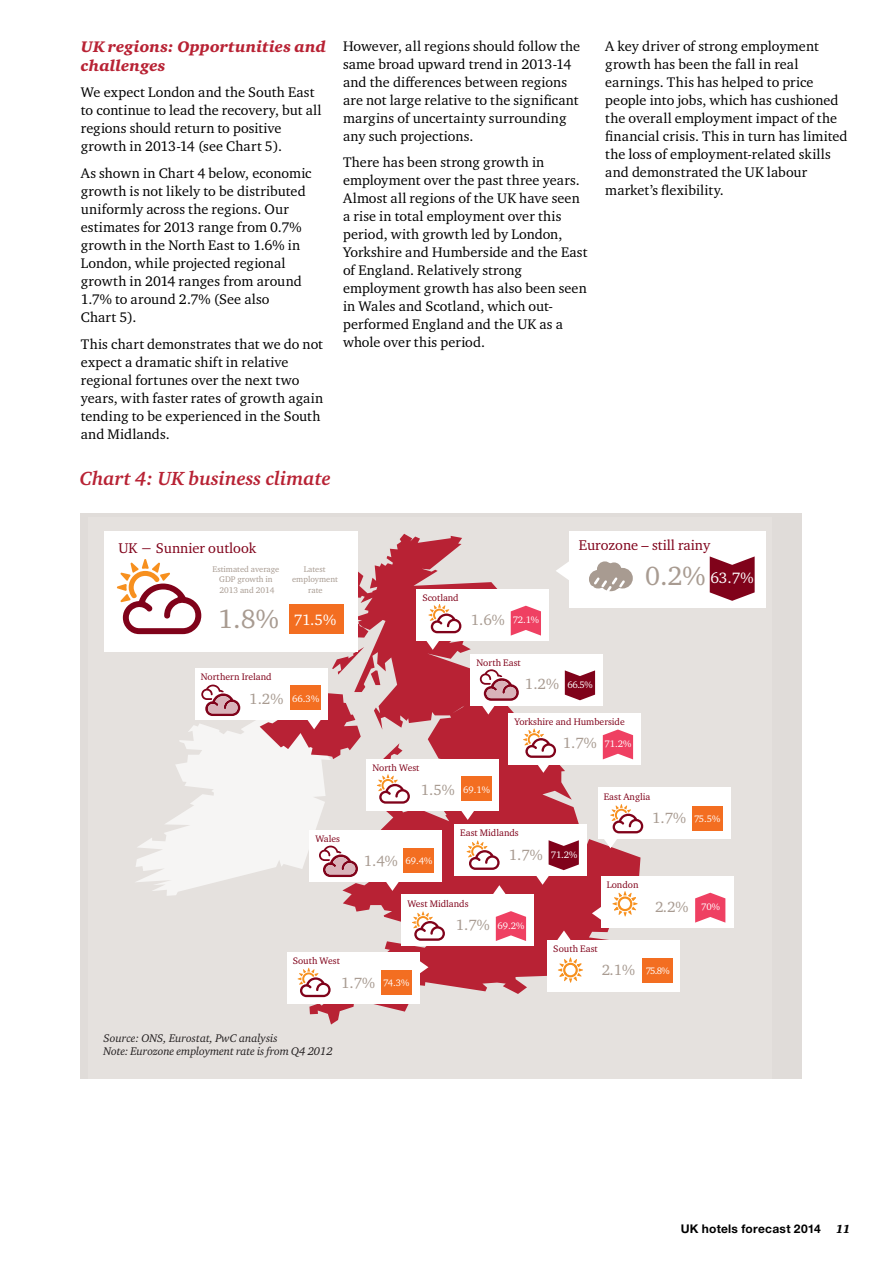
<style>
.page{position:relative;width:893px;height:1263px;background:#fff}
.page>*{position:absolute;margin:0;border:0;box-sizing:border-box;transform-origin:0 0}
.t1{font:27px "Charter ITC Std";color:#a89b91}
.t2{font:italic 700 19.5px "Charter ITC Std";color:#b82234}
.t3{font:italic 900 15.75px/18.8px "Charter ITC Std";letter-spacing:.01em;color:#b82234}
.t4{font:15.45px "Charter ITC Std";color:#fff}
.t5{font:15.15px "Charter ITC Std";color:#a89b91}
.t6{font:14.4px "Charter ITC Std";color:#80021a}
.t7{font:14.25px/18px "Charter ITC Std";letter-spacing:.005em;color:#000}
.t8{font:700 12px "Helvetica Neue LTW1 G";letter-spacing:.02em;color:#000}
.t9{font:italic 900 12px "Charter ITC Std";color:#000}
.t10{font:italic 11.4px/12.8px "Charter ITC Std";letter-spacing:-.01em;color:#231f20}
.t11{font:9.6px "Charter ITC Std";color:#80021a}
.t12{font:9.6px "Charter ITC Std";letter-spacing:-.005em;color:#fff}
.t13{font:8.4px/10.1px "Charter ITC Std";color:#a89b91;text-align:center}
.s1{font-size:27px;color:#a89b91}
.s2{font-size:15.15px;color:#a89b91}
</style>
<div class="page">
<div style="left:81px;top:513px;width:721px;height:565px;background:#e0dcd9"></div>
<div style="left:88px;top:517px;width:684px;height:561px;background:#e5e1de"></div>
<svg style="left:309px;top:534px;width:331px;height:490px"></svg>
<svg style="left:357px;top:620px;width:11px;height:18px"></svg>
<svg style="left:371px;top:670px;width:9px;height:15px"></svg>
<svg style="left:382px;top:743px;width:20px;height:16px"></svg>
<svg style="left:493px;top:885px;width:13px;height:9px"></svg>
<svg style="left:386px;top:882px;width:13px;height:9px"></svg>
<svg style="left:461px;top:811px;width:13px;height:9px"></svg>
<svg style="left:557px;top:930px;width:13px;height:10px"></svg>
<svg style="left:419px;top:961px;width:9px;height:13px"></svg>
<div style="left:508px;top:713px;width:133px;height:51px;background:#fff"></div>
<svg style="left:603px;top:729px;width:30px;height:30px"></svg>
<div style="left:598px;top:787px;width:132px;height:52px;background:#fff"></div>
<div style="left:601px;top:876px;width:132px;height:52px;background:#fff"></div>
<svg style="left:695px;top:893px;width:30px;height:30px"></svg>
<div style="left:547px;top:940px;width:133px;height:51px;background:#fff"></div>
<div style="left:287px;top:952px;width:132px;height:52px;background:#fff"></div>
<div style="left:401px;top:894px;width:133px;height:52px;background:#fff"></div>
<svg style="left:496px;top:911px;width:30px;height:30px"></svg>
<div style="left:454px;top:824px;width:133px;height:52px;background:#fff"></div>
<div style="left:692px;top:806px;width:30px;height:25px;background:#f36e21"></div>
<div style="left:642px;top:958px;width:31px;height:25px;background:#f36e21"></div>
<div style="left:381px;top:970px;width:30px;height:25px;background:#f36e21"></div>
<div style="left:569px;top:531px;width:197px;height:77px;background:#fff"></div>
<svg style="left:710px;top:556px;width:45px;height:45px"></svg>
<div style="left:471px;top:654px;width:132px;height:51px;background:#fff"></div>
<svg style="left:565px;top:670px;width:30px;height:30px"></svg>
<svg style="left:536px;top:840px;width:43px;height:45px"></svg>
<div style="left:416px;top:589px;width:133px;height:52px;background:#fff"></div>
<svg style="left:511px;top:606px;width:30px;height:30px"></svg>
<svg style="left:556px;top:561px;width:77px;height:36px"></svg>
<div style="left:309px;top:830px;width:133px;height:52px;background:#fff"></div>
<div style="left:366px;top:759px;width:133px;height:52px;background:#fff"></div>
<div style="left:104px;top:532px;width:253px;height:120px;background:#fff"></div>
<svg style="left:480px;top:669px;width:39px;height:45px"></svg>
<svg style="left:136px;top:647px;width:228px;height:249px"></svg>
<svg style="left:592px;top:891px;width:46px;height:29px"></svg>
<svg style="left:558px;top:957px;width:25px;height:26px"></svg>
<svg style="left:377px;top:774px;width:33px;height:30px"></svg>
<svg style="left:426px;top:604px;width:35px;height:46px"></svg>
<svg style="left:523px;top:728px;width:33px;height:45px"></svg>
<svg style="left:467px;top:840px;width:33px;height:30px"></svg>
<svg style="left:604px;top:804px;width:39px;height:44px"></svg>
<svg style="left:412px;top:911px;width:33px;height:30px"></svg>
<svg style="left:298px;top:968px;width:33px;height:29px"></svg>
<svg style="left:117px;top:559px;width:84px;height:75px"></svg>
<div style="left:289px;top:604px;width:54px;height:29px;background:#f36e21"></div>
<div style="left:290px;top:685px;width:30px;height:25px;background:#f36e21"></div>
<div style="left:462px;top:776px;width:30px;height:25px;background:#f36e21"></div>
<div style="left:403px;top:848px;width:30px;height:24px;background:#f36e21"></div>
<p class="t3" style="left:81px;top:37px;width:247px">UK regions: Opportunities and challenges</p>
<p class="t7" style="left:81px;top:83px;width:242px">We expect London and the South East to continue to lead the recovery, but all regions should return to positive growth in 2013-14 (see Chart 5).</p>
<p class="t7" style="left:81px;top:164px;width:232px">As shown in Chart 4 below, economic growth is not likely to be distributed uniformly across the regions. Our estimates for 2013 range from 0.7% growth in the North East to 1.6% in<br>London, while projected regional growth in 2014 ranges from around<br>1.7% to around 2.7% (See also<br>Chart 5).</p>
<p class="t7" style="left:81px;top:335px;width:244px">This chart demonstrates that we do not expect a dramatic shift in relative regional fortunes over the next two years, with faster rates of growth again tending to be experienced in the South and Midlands.</p>
<h2 class="t2" style="left:80px;top:466px;width:252px">Chart 4: UK business climate</h2>
<p class="t7" style="left:343px;top:37px;width:239px">However, all regions should follow the same broad upward trend in 2013-14 and the differences between regions are not large relative to the significant margins of uncertainty surrounding any such projections.</p>
<p class="t7" style="left:343px;top:153px;width:246px">There has been strong growth in employment over the past three years.<br>Almost all regions of the UK have seen a rise in total employment over this period, with growth led by London, Yorkshire and Humberside and the East of England. Relatively strong employment growth has also been seen in Wales and Scotland, which out&shy;performed England and the UK as a whole over this period.</p>
<p class="t7" style="left:605px;top:37px;width:244px">A key driver of strong employment growth has been the fall in real earnings. This has helped to price people into jobs, which has cushioned the overall employment impact of the financial crisis. This in turn has limited the loss of employment-related skills and demonstrated the UK labour market’s flexibility.</p>
<p class="t6" style="left:118px;top:539px;width:139px">UK − Sunnier outlook</p>
<p class="t13" style="left:212px;top:564px;width:68px">Estimated average<br>GDP growth in<br>2013 and 2014</p>
<p class="t13" style="left:292px;top:564px;width:47px">Latest employment rate</p>
<p class="t11" style="left:422px;top:592px;width:38px">Scotland</p>
<p class="t6" style="left:579px;top:536px;width:133px">Eurozone – still rainy</p>
<p class="t4" style="left:645px;top:568px;width:110px"><span class="s1">0.2%</span> 63.7%</p>
<h1 class="t1" style="left:218px;top:602px;width:62px">1.8%</h1>
<p class="t4" style="left:294px;top:610px;width:44px">71.5%</p>
<p class="t12" style="left:471px;top:614px;width:70px"><span class="s2">1.6%</span> 72.1%</p>
<p class="t11" style="left:476px;top:657px;width:46px">North East</p>
<p class="t11" style="left:201px;top:671px;width:72px">Northern Ireland</p>
<p class="t5" style="left:249px;top:689px;width:36px">1.2%</p>
<p class="t12" style="left:292px;top:693px;width:28px">66.3%</p>
<p class="t12" style="left:525px;top:679px;width:69px"><span class="s2">1.2%</span> 66.5%</p>
<p class="t11" style="left:514px;top:716px;width:112px">Yorkshire and Humberside</p>
<p class="t12" style="left:563px;top:738px;width:70px"><span class="s2">1.7%</span> 71.2%</p>
<p class="t11" style="left:372px;top:762px;width:49px">North West</p>
<p class="t5" style="left:421px;top:780px;width:36px">1.5%</p>
<p class="t12" style="left:463px;top:784px;width:28px">69.1%</p>
<p class="t11" style="left:604px;top:790px;width:48px">East Anglia</p>
<p class="t5" style="left:652px;top:808px;width:36px">1.7%</p>
<p class="t12" style="left:694px;top:812px;width:28px">75.5%</p>
<p class="t11" style="left:315px;top:833px;width:26px">Wales</p>
<p class="t5" style="left:364px;top:851px;width:36px">1.4%</p>
<p class="t12" style="left:405px;top:855px;width:28px">69.4%</p>
<p class="t11" style="left:460px;top:827px;width:60px">East Midlands</p>
<p class="t5" style="left:509px;top:845px;width:36px">1.7%</p>
<p class="t12" style="left:551px;top:849px;width:28px">71.2%</p>
<p class="t11" style="left:607px;top:879px;width:33px">London</p>
<p class="t11" style="left:407px;top:897px;width:63px">West Midlands</p>
<p class="t12" style="left:456px;top:919px;width:70px"><span class="s2">1.7%</span> 69.2%</p>
<p class="t5" style="left:655px;top:897px;width:35px">2.2%</p>
<p class="t12" style="left:701px;top:901px;width:20px">70%</p>
<p class="t11" style="left:553px;top:943px;width:46px">South East</p>
<p class="t11" style="left:293px;top:955px;width:49px">South West</p>
<p class="t5" style="left:341px;top:973px;width:36px">1.7%</p>
<p class="t12" style="left:383px;top:977px;width:28px">74.3%</p>
<p class="t10" style="left:104px;top:1032px;width:231px">Source: ONS, Eurostat, PwC analysis<br>Note: Eurozone employment rate is from Q4 2012</p>
<p class="t5" style="left:602px;top:961px;width:35px">2.1%</p>
<p class="t12" style="left:646px;top:964px;width:26px">75.8%</p>
<p class="t8" style="left:681px;top:1221px;width:142px">UK hotels forecast 2014</p>
<p class="t9" style="left:836px;top:1221px;width:16px">11</p>
</div>
